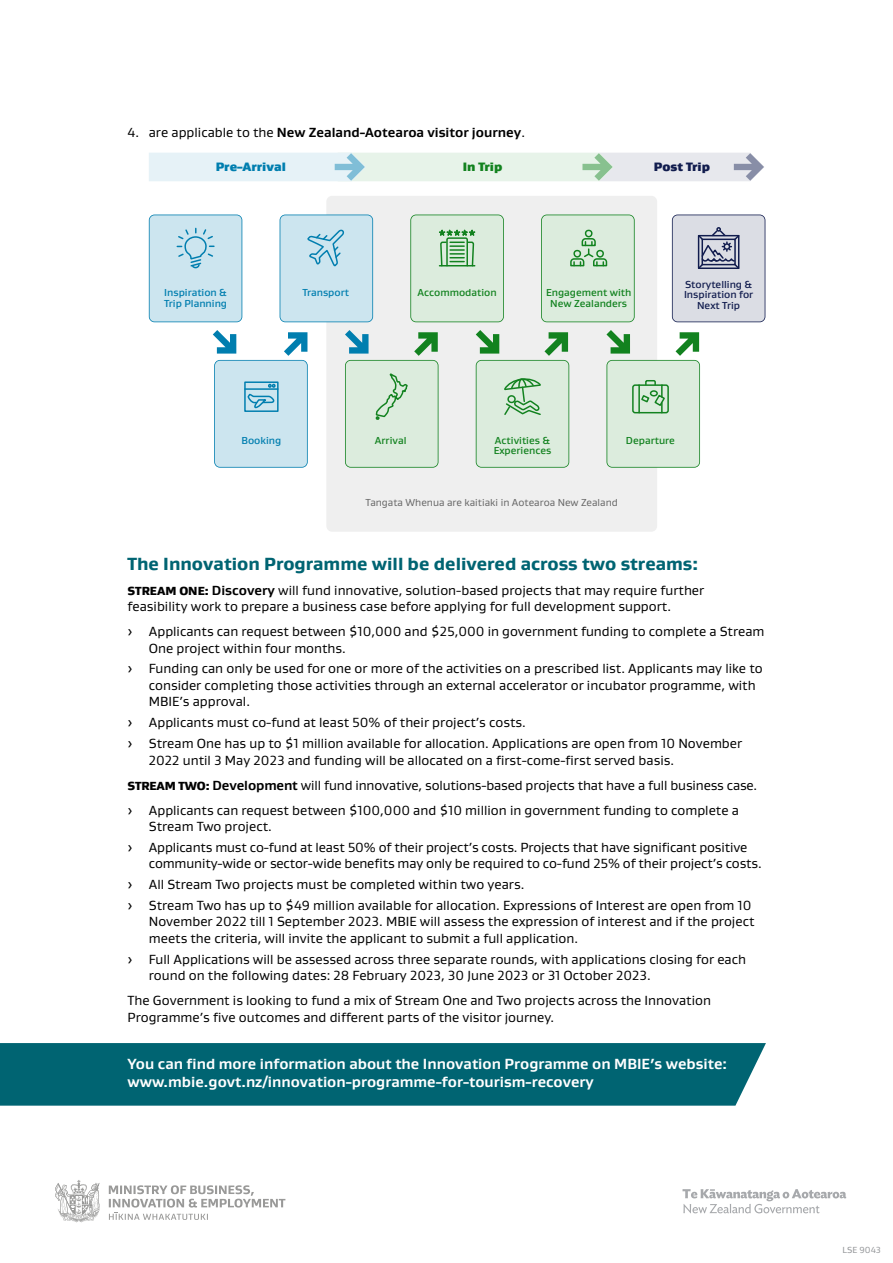
<style>
.page{position:relative;width:893px;height:1263px;background:#fff}
.page>*{position:absolute;margin:0;border:0;box-sizing:border-box;transform-origin:0 0}
._2_Header{font:800 18px "Gustan";color:#006472}
._4_Body_Text{font:700 15px/18px "Gustan";color:#fff}
._4_Body_Text-2{font:13.5px/16.5px "Gustan";color:#000}
._5_Body_Text_Bullets{font:700 13.5px "Gustan";color:#000}
.t1{font:900 12.45px "Gustan";color:#007eaf}
.t2{font:900 12.45px "Gustan";color:#111c4e}
.t3{font:900 12.45px "Gustan";color:#12821f}
.t4{font:500 10.35px/10.4px "Gustan";color:#12821f;text-align:center}
.t5{font:10.35px "Gustan";color:#666}
.t6{font:500 10.35px/10.4px "Gustan";color:#007eaf}
.t7{font:500 10.35px/10.4px "Gustan";color:#111c4e;text-align:center}
._4_Body{font:9px "Gustan";color:#939598}
.s1{font-weight:400}
.s2{font-weight:900;font-size:12px}
.s3{font-weight:700}
</style>
<div class="page">
<div style="left:0;top:1043px;width:766px;height:63px;background:#006472"></div>
<svg style="left:682px;top:1189px;width:164px;height:24px"></svg>
<svg style="left:55px;top:1180px;width:45px;height:42px"></svg>
<svg style="left:109px;top:1185px;width:176px;height:35px"></svg>
<div style="left:326px;top:196px;width:331px;height:336px;background:#efefef;border-radius:6px"></div>
<svg style="left:149px;top:215px;width:93px;height:107px;background:#c3e0ec"></svg>
<svg style="left:280px;top:215px;width:93px;height:107px;background:#c2e0ec"></svg>
<svg style="left:410px;top:215px;width:94px;height:107px;background:#cee5d0"></svg>
<hr style="left:439px;top:265px;width:36px;height:1px;background:#12821f">
<svg style="left:672px;top:215px;width:93px;height:107px;background:#cacdd8"></svg>
<svg style="left:541px;top:215px;width:94px;height:107px;background:#d0e5d2"></svg>
<svg style="left:213px;top:330px;width:95px;height:138px"></svg>
<svg style="left:345px;top:330px;width:93px;height:138px"></svg>
<svg style="left:149px;top:153px;width:615px;height:28px;background:#e1eceb"></svg>
<svg style="left:476px;top:330px;width:93px;height:138px"></svg>
<svg style="left:606px;top:330px;width:94px;height:138px"></svg>
<p class="_5_Body_Text_Bullets" style="left:128px;top:123px;width:399px"><span class="s1">4. are applicable to the</span> New Zealand-Aotearoa visitor journey<span class="s1">.</span></p>
<p class="t1" style="left:216px;top:159px;width:72px">Pre-Arrival</p>
<p class="t3" style="left:463px;top:159px;width:41px">In Trip</p>
<p class="t2" style="left:654px;top:159px;width:58px">Post Trip</p>
<p class="t6" style="left:164px;top:287px;width:64px">Inspiration &amp;<br>Trip Planning</p>
<p class="t6" style="left:302px;top:287px;width:48px">Transport</p>
<p class="t4" style="left:417px;top:287px;width:81px">Accommodation</p>
<p class="t7" style="left:684px;top:279px;width:71px">Storytelling &amp;<br>Inspiration for<br>Next Trip</p>
<p class="t4" style="left:546px;top:287px;width:87px">Engagement with<br>New Zealanders</p>
<p class="t6" style="left:241px;top:435px;width:41px">Booking</p>
<p class="t4" style="left:375px;top:435px;width:33px">Arrival</p>
<p class="t4" style="left:494px;top:435px;width:59px;text-align:left">Activities &amp;<br>Experiences</p>
<p class="t4" style="left:626px;top:435px;width:51px">Departure</p>
<p class="t5" style="left:366px;top:495px;width:254px">Tangata Whenua are kaitiaki in Aotearoa New Zealand</p>
<p class="_2_Header" style="left:128px;top:552px;width:572px">The Innovation Programme will be delivered across two streams:</p>
<p class="_4_Body_Text-2" style="left:128px;top:581px;width:578px"><span class="s2">STREAM ONE:</span> <span class="s3">Discovery</span> will fund innovative, solution-based projects that may require further feasibility work to prepare a business case before applying for full development support.</p>
<p class="_4_Body_Text-2" style="left:149px;top:623px;width:617px;text-indent:-21px">› Applicants can request between $10,000 and $25,000 in government funding to complete a Stream<br>One project within four months.</p>
<p class="_4_Body_Text-2" style="left:149px;top:660px;width:615px;text-indent:-21px">› Funding can only be used for one or more of the activities on a prescribed list. Applicants may like to consider completing those activities through an external accelerator or incubator programme, with<br>MBIE’s approval.</p>
<p class="_4_Body_Text-2" style="left:128px;top:714px;width:400px">› Applicants must co-fund at least 50% of their project’s costs.</p>
<p class="_4_Body_Text-2" style="left:149px;top:735px;width:595px;text-indent:-21px">› Stream One has up to $1 million available for allocation. Applications are open from 10 November<br>2022 until 3 May 2023 and funding will be allocated on a first-come-first served basis.</p>
<p class="_4_Body_Text-2" style="left:128px;top:776px;width:631px"><span class="s2">STREAM TWO:</span> <span class="s3">Development</span> will fund innovative, solutions-based projects that have a full business case.</p>
<p class="_4_Body_Text-2" style="left:149px;top:801px;width:592px;text-indent:-21px">› Applicants can request between $100,000 and $10 million in government funding to complete a<br>Stream Two project.</p>
<p class="_4_Body_Text-2" style="left:149px;top:838px;width:614px;text-indent:-21px">› Applicants must co-fund at least 50% of their project’s costs. Projects that have significant positive community-wide or sector-wide benefits may only be required to co-fund 25% of their project’s costs.</p>
<p class="_4_Body_Text-2" style="left:128px;top:876px;width:398px">› All Stream Two projects must be completed within two years.</p>
<p class="_4_Body_Text-2" style="left:149px;top:896px;width:607px;text-indent:-21px">› Stream Two has up to $49 million available for allocation. Expressions of Interest are open from 10<br>November 2022 till 1 September 2023. MBIE will assess the expression of interest and if the project meets the criteria, will invite the applicant to submit a full application.</p>
<p class="_4_Body_Text-2" style="left:149px;top:950px;width:599px;text-indent:-21px">› Full Applications will be assessed across three separate rounds, with applications closing for each round on the following dates: 28 February 2023, 30 June 2023 or 31 October 2023.</p>
<p class="_4_Body_Text-2" style="left:128px;top:992px;width:585px">The Government is looking to fund a mix of Stream One and Two projects across the Innovation<br>Programme’s five outcomes and different parts of the visitor journey.</p>
<p class="_4_Body_Text" style="left:128px;top:1055px;width:601px">You can find more information about the Innovation Programme on MBIE’s website: www.mbie.govt.nz/innovation-programme-for-tourism-recovery</p>
<p class="_4_Body" style="left:843px;top:1243px;width:40px">LSE 9043</p>
</div>
